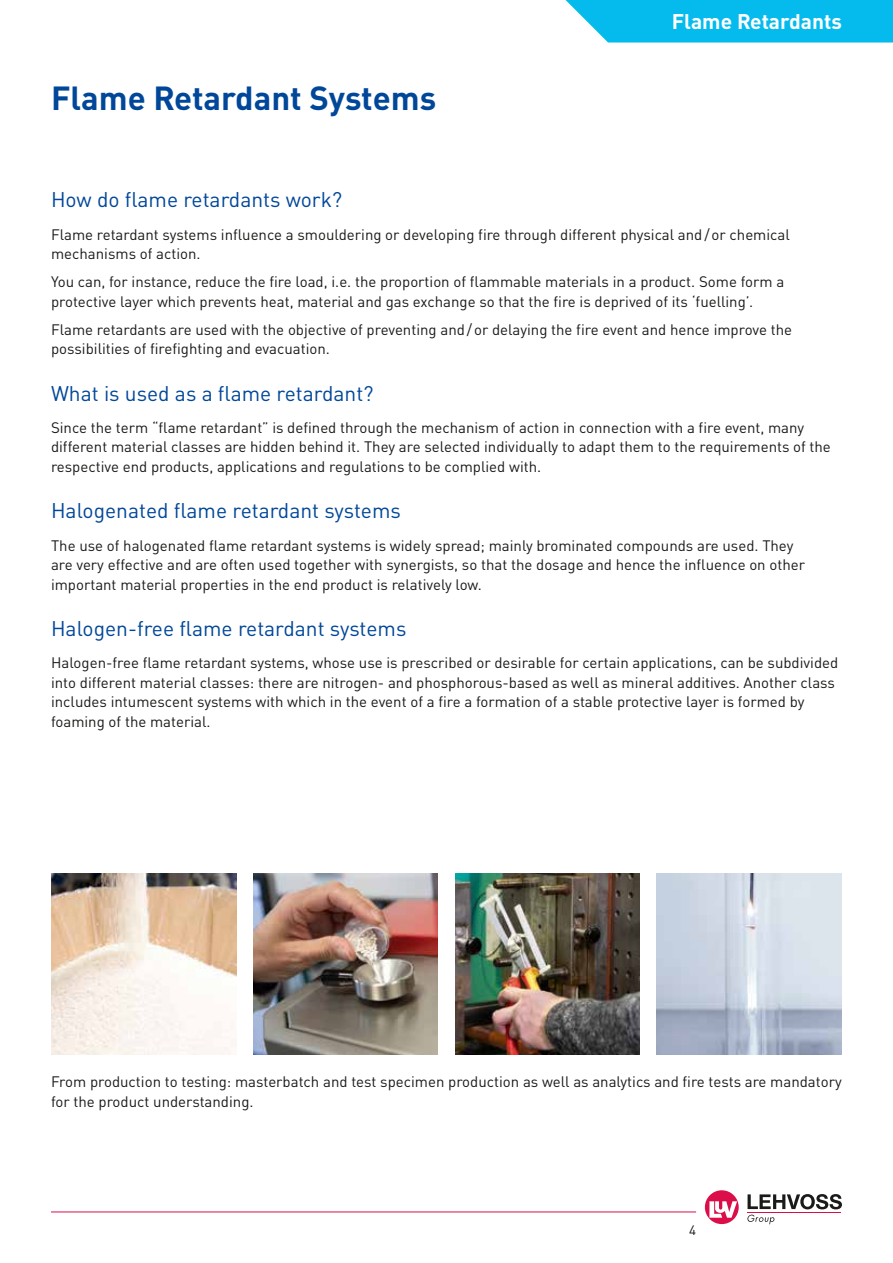
<style>
.page{position:relative;width:893px;height:1263px;background:#fff}
.page>*{position:absolute;margin:0;border:0;box-sizing:border-box;transform-origin:0 0}
.t1{font:700 33px "DIN Pro";color:#004799}
.t2{font:21px "DIN Pro";color:#004799}
.t3{font:700 21px "DIN Pro";color:#fff}
.t4{font:15px/19.5px "DIN Pro";color:#1a1a18}
.t5{font:13.5px "DIN Pro";color:#1a1a18}
</style>
<div class="page">
<svg style="left:705px;top:1190px;width:34px;height:34px"></svg>
<svg style="left:747px;top:1194px;width:95px;height:30px"></svg>
<hr style="left:51px;top:1211px;width:645px;height:1px;background:#db0e49">
<svg style="left:565px;top:0;width:328px;height:43px;background:#18c0ef"></svg>
<img style="left:657px;top:874px;width:185px;height:180px">
<img style="left:455px;top:874px;width:185px;height:180px">
<img style="left:51px;top:874px;width:185px;height:180px">
<img style="left:253px;top:874px;width:185px;height:180px">
<h1 class="t1" style="left:51px;top:71px;width:387px">Flame Retardant Systems</h1>
<h2 class="t3" style="left:672px;top:4px;width:172px">Flame Retardants</h2>
<h2 class="t2" style="left:51px;top:183px;width:293px">How do flame retardants work?</h2>
<p class="t4" style="left:51px;top:223px;width:740px">Flame retardant systems influence a smouldering or developing fire through different physical and/or chemical mechanisms of action.</p>
<p class="t4" style="left:51px;top:271px;width:735px">You can, for instance, reduce the fire load, i.e. the proportion of flammable materials in a product. Some form a protective layer which prevents heat, material and gas exchange so that the fire is deprived of its ‘fuelling’.</p>
<p class="t4" style="left:51px;top:318px;width:742px">Flame retardants are used with the objective of preventing and/or delaying the fire event and hence improve the possibilities of firefighting and evacuation.</p>
<h2 class="t2" style="left:51px;top:376px;width:324px">What is used as a flame retardant?</h2>
<p class="t4" style="left:51px;top:416px;width:781px">Since the term “flame retardant” is defined through the mechanism of action in connection with a fire event, many different material classes are hidden behind it. They are selected individually to adapt them to the requirements of the respective end products, applications and regulations to be complied with.</p>
<h2 class="t2" style="left:51px;top:494px;width:351px">Halogenated flame retardant systems</h2>
<p class="t4" style="left:51px;top:534px;width:756px">The use of halogenated flame retardant systems is widely spread; mainly brominated compounds are used. They are very effective and are often used together with synergists, so that the dosage and hence the influence on other important material properties in the end product is relatively low.</p>
<h2 class="t2" style="left:51px;top:612px;width:357px">Halogen-free flame retardant systems</h2>
<p class="t4" style="left:51px;top:652px;width:789px">Halogen-free flame retardant systems, whose use is prescribed or desirable for certain applications, can be subdivided into different material classes: there are nitrogen- and phosphorous-based as well as mineral additives. Another class includes intumescent systems with which in the event of a fire a formation of a stable protective layer is formed by foaming of the material.</p>
<p class="t4" style="left:51px;top:1071px;width:792px">From production to testing: masterbatch and test specimen production as well as analytics and fire tests are mandatory for the product understanding.</p>
<p class="t5" style="left:689px;top:1219px;width:8px">4</p>
</div>
